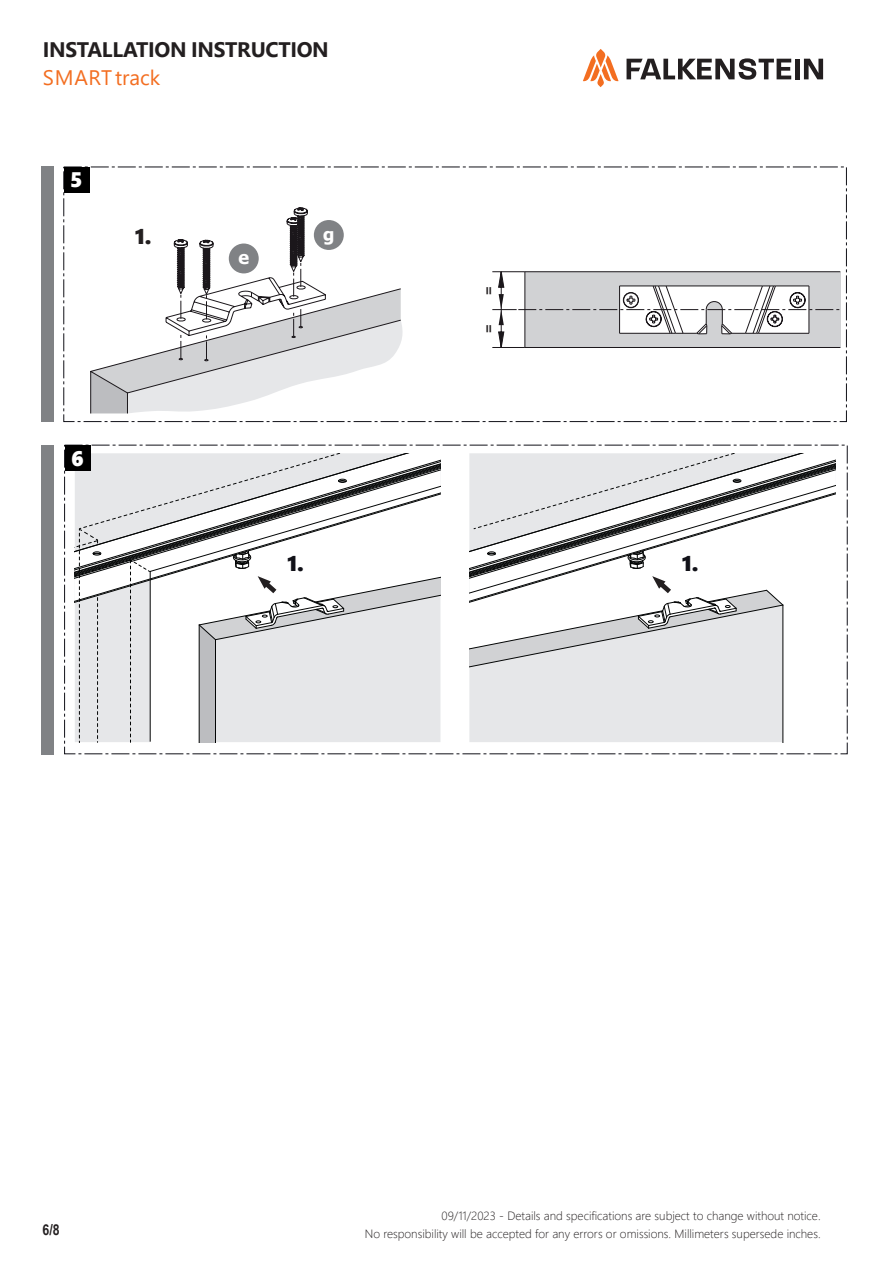
<style>
.page{position:relative;width:893px;height:1263px;background:#fff}
.page>*{position:absolute;margin:0;border:0;box-sizing:border-box;transform-origin:0 0}
.t1{font:700 21px "Segoe UI";letter-spacing:-.015em;color:#231f20}
.t2{font:21px "Segoe UI";color:#f36e21}
.t3{font:21px "Segoe UI Black";color:#111118}
.t4{font:21px "Segoe UI Black";color:#fff}
.t5{font:21px "Segoe UI Black";color:#231f20}
.t6{font:700 18px "Tahoma";color:#fff}
.t7{font:700 15px "Arial Narrow";color:#231f20}
.t8{font:700 15px "Segoe UI";color:#231f20}
.t9{font:300 12px/18px "Segoe UI";color:#231f20;text-align:right}
</style>
<div class="page">
<svg style="left:583px;top:49px;width:35px;height:38px"></svg>
<svg style="left:626px;top:58px;width:165px;height:22px"></svg>
<hr style="left:795px;top:59px;width:4px;height:20px;background:#231f20">
<svg style="left:804px;top:59px;width:19px;height:20px"></svg>
<div style="left:64px;top:167px;width:783px;height:255px;border:1px dashed #111118"></div>
<div style="left:41px;top:167px;width:12px;height:255px;background:#808285"></div>
<div style="left:64px;top:167px;width:26px;height:26px;background:#000"></div>
<svg style="left:90px;top:207px;width:313px;height:207px"></svg>
<svg style="left:492px;top:271px;width:348px;height:77px"></svg>
<div style="left:229px;top:243px;width:30px;height:30px;background:#808285;border-radius:50%"></div>
<div style="left:314px;top:220px;width:30px;height:30px;background:#808285;border-radius:50%"></div>
<svg style="left:74px;top:453px;width:366px;height:289px"></svg>
<svg style="left:469px;top:453px;width:366px;height:289px"></svg>
<div style="left:41px;top:445px;width:13px;height:309px;background:#808285"></div>
<div style="left:65px;top:445px;width:25px;height:26px;background:#000"></div>
<h1 class="t1" style="left:43px;top:30px;width:287px">INSTALLATION INSTRUCTION</h1>
<h1 class="t2" style="left:43px;top:58px;width:119px">SMART track</h1>
<h1 class="t4" style="left:70px;top:165px;width:14px">5</h1>
<h1 class="t4" style="left:71px;top:443px;width:14px">6</h1>
<h1 class="t5" style="left:135px;top:221px;width:18px">1.</h1>
<h2 class="t6" style="left:323px;top:221px;width:13px">g</h2>
<h2 class="t6" style="left:238px;top:245px;width:12px">e</h2>
<p class="t8" style="left:474px;top:296px;width:12px;rotate:-90deg">=</p>
<p class="t8" style="left:474px;top:334px;width:12px;rotate:-90deg">=</p>
<h1 class="t3" style="left:287px;top:548px;width:18px">1.</h1>
<h1 class="t3" style="left:682px;top:548px;width:18px">1.</h1>
<p class="t7" style="left:43px;top:1218px;width:19px">6/8</p>
<p class="t9" style="left:365px;top:1206px;width:457px">09/11/2023 - Details and specifications are subject to change without notice.<br>No responsibility will be accepted for any errors or omissions. Millimeters supersede inches.</p>
</div>
